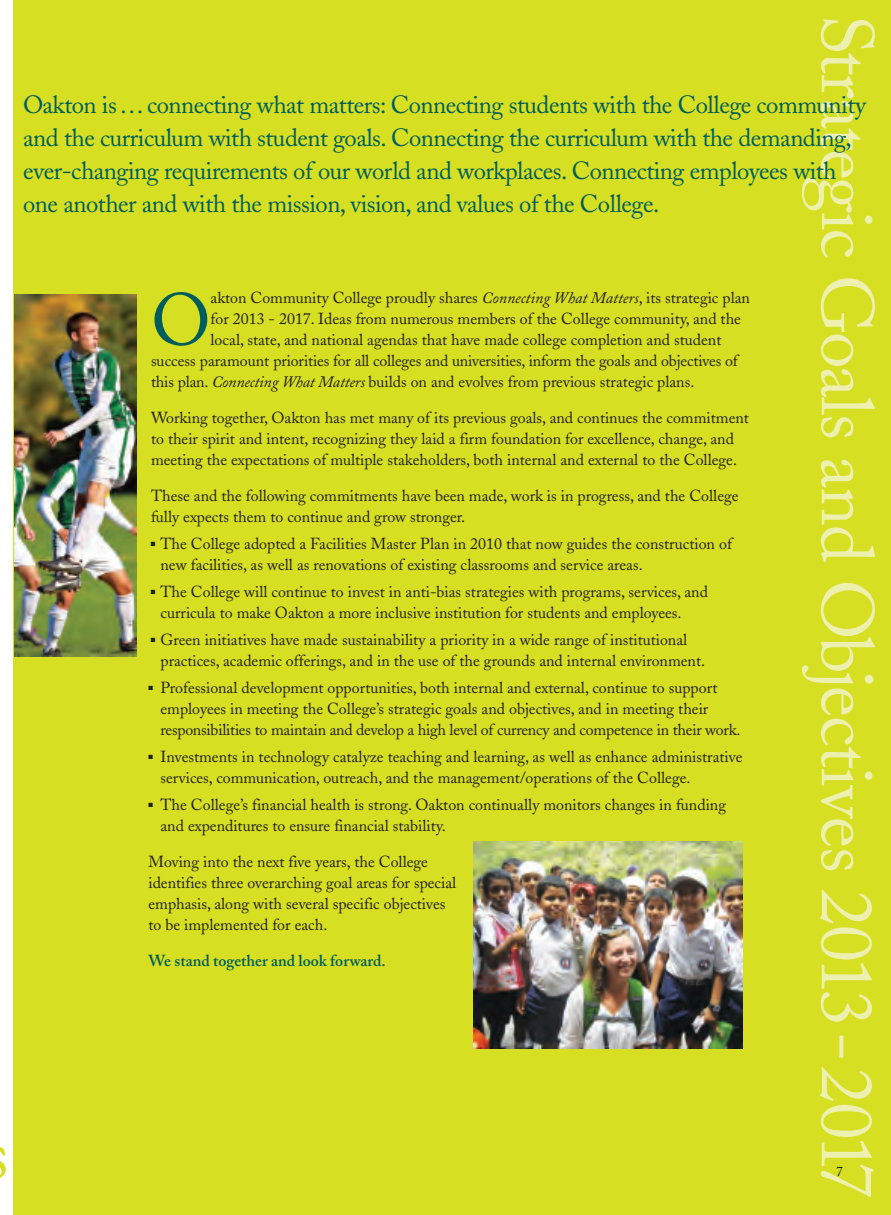
<style>
.page{position:relative;width:891px;height:1215px;background:#fff}
.page>*{position:absolute;margin:0;border:0;box-sizing:border-box;transform-origin:0 0}
.t1{font:72.9px "Adobe Caslon";color:#005d5b}
.t2{font:24.75px/33px "Adobe Caslon";letter-spacing:-.02em;color:#005d5b}
.t3{font:15.9px/21px "Adobe Caslon";color:#231f20}
.t4{font:600 15.9px "Adobe Caslon";color:#005d5b}
.t5{font:13.5px "Adobe Caslon";color:#231f20}
.s1{font-style:italic}
</style>
<div class="page">
<div style="left:14px;top:0;width:877px;height:1215px;background:#d6df21"></div>
<svg style="left:802px;top:19px;width:73px;height:239px"></svg>
<svg style="left:821px;top:278px;width:54px;height:273px"></svg>
<svg style="left:802px;top:583px;width:73px;height:287px"></svg>
<svg style="left:821px;top:927px;width:51px;height:95px"></svg>
<svg style="left:839px;top:1036px;width:4px;height:22px"></svg>
<svg style="left:820px;top:1067px;width:54px;height:130px"></svg>
<img style="left:15px;top:294px;width:121px;height:363px">
<img style="left:473px;top:841px;width:269px;height:207px">
<p class="t2" style="left:23px;top:91px;width:844px">Oakton is…connecting what matters: Connecting students with the College community and the curriculum with student goals. Connecting the curriculum with the demanding, ever-changing requirements of our world and workplaces. Connecting employees with one another and with the mission, vision, and values of the College.</p>
<h1 class="t1" style="left:151px;top:293px;width:61px">O</h1>
<p class="t3" style="left:211px;top:289px;width:541px">akton Community College proudly shares <span class="s1">Connecting What Matters</span>, its strategic plan</p>
<p class="t3" style="left:211px;top:310px;width:532px">for 2013 - 2017. Ideas from numerous members of the College community, and the</p>
<p class="t3" style="left:211px;top:331px;width:512px">local, state, and national agendas that have made college completion and student</p>
<p class="t3" style="left:151px;top:352px;width:588px">success paramount priorities for all colleges and universities, inform the goals and objectives of</p>
<p class="t3" style="left:151px;top:373px;width:545px">this plan. <span class="s1">Connecting What Matters</span> builds on and evolves from previous strategic plans.</p>
<p class="t3" style="left:151px;top:409px;width:599px">Working together, Oakton has met many of its previous goals, and continues the commitment to their spirit and intent, recognizing they laid a firm foundation for excellence, change, and meeting the expectations of multiple stakeholders, both internal and external to the College.</p>
<p class="t3" style="left:151px;top:487px;width:589px">These and the following commitments have been made, work is in progress, and the College fully expects them to continue and grow stronger.</p>
<p class="t3" style="left:160px;top:535px;width:573px;text-indent:-10px">■ The College adopted a Facilities Master Plan in 2010 that now guides the construction of new facilities, as well as renovations of existing classrooms and service areas.</p>
<p class="t3" style="left:160px;top:583px;width:549px;text-indent:-10px">■ The College will continue to invest in anti-bias strategies with programs, services, and curricula to make Oakton a more inclusive institution for students and employees.</p>
<p class="t3" style="left:160px;top:631px;width:546px;text-indent:-10px">■ Green initiatives have made sustainability a priority in a wide range of institutional practices, academic offerings, and in the use of the grounds and internal environment.</p>
<p class="t3" style="left:160px;top:679px;width:581px;text-indent:-12px">■ Professional development opportunities, both internal and external, continue to support employees in meeting the College’s strategic goals and objectives, and in meeting their responsibilities to maintain and develop a high level of currency and competence in their work.</p>
<p class="t3" style="left:160px;top:748px;width:584px;text-indent:-12px">■ Investments in technology catalyze teaching and learning, as well as enhance administrative services, communication, outreach, and the management/operations of the College.</p>
<p class="t3" style="left:160px;top:796px;width:567px;text-indent:-12px">■ The College’s financial health is strong. Oakton continually monitors changes in funding and expenditures to ensure financial stability.</p>
<p class="t3" style="left:148px;top:853px;width:309px">Moving into the next five years, the College identifies three overarching goal areas for special emphasis, along with several specific objectives to be implemented for each.</p>
<p class="t4" style="left:148px;top:954px;width:239px">We stand together and look forward.</p>
<p class="t5" style="left:836px;top:1166px;width:8px">7</p>
</div>
